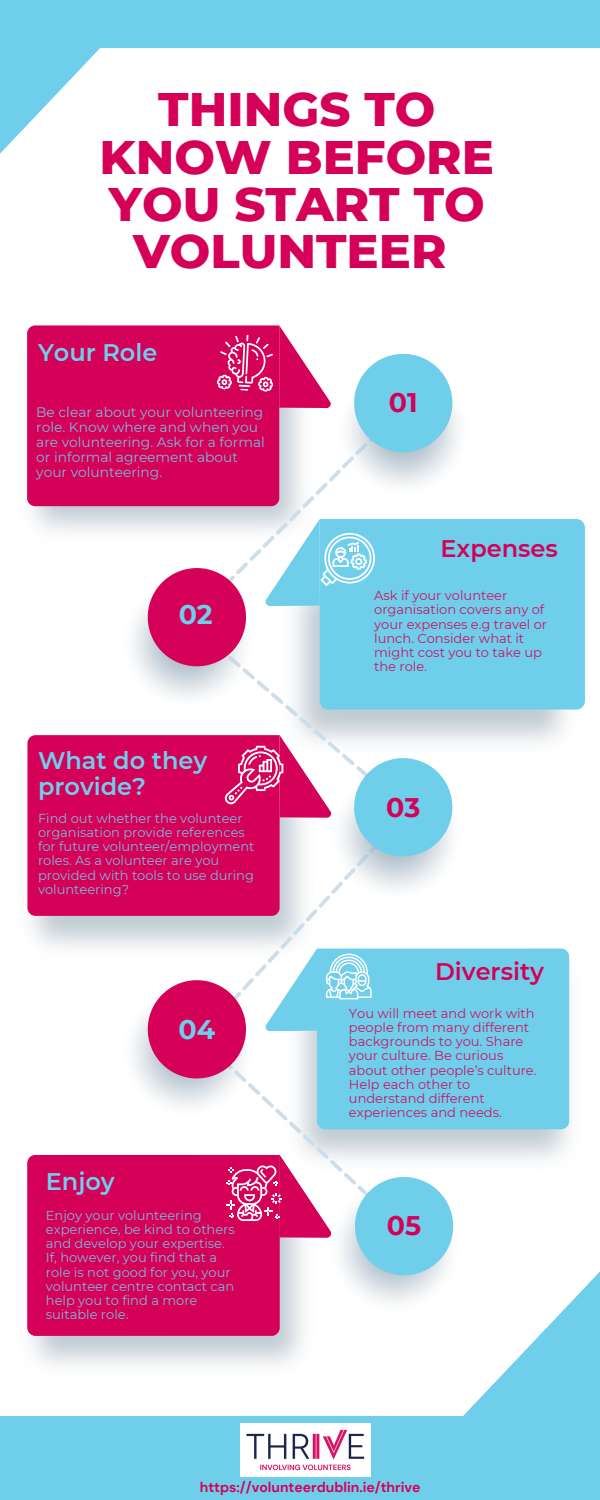
<style>
.page{position:relative;width:600px;height:1500px;background:#fff}
.page>*{position:absolute;margin:0;border:0;box-sizing:border-box;transform-origin:0 0}
.t1{font:800 48px/47.2px "Montserrat";color:#d50057;text-align:center}
.t2{font:700 26.8px "Montserrat";color:#d50057}
.t3{font:700 26.8px "Montserrat";color:#6fcfeb}
.t4{font:600 24px/26.2px "Montserrat";color:#6fcfeb}
.t5{font:600 24px "Montserrat";color:#d50057}
.t6{font:700 14px "DM Sans";color:#d50057}
.t7{font:13.8px/15px "Montserrat";color:#6fcfeb}
.t8{font:13px/14.2px "Montserrat";color:#6fcfeb}
.t9{font:13px/14.2px "Montserrat";color:#d50057}
</style>
<div class="page">
<svg style="left:0;top:47px;width:354px;height:107px"></svg>
<svg style="left:354px;top:1272px;width:246px;height:145px"></svg>
<div style="left:0;top:1417px;width:600px;height:83px;background:#6fcfeb"></div>
<div style="left:0;top:0;width:600px;height:47px;background:#6fcfeb"></div>
<img style="left:297px;top:948px;width:274px;height:212px">
<svg style="left:196px;top:408px;width:141px;height:111px"></svg>
<svg style="left:203px;top:856px;width:204px;height:176px"></svg>
<svg style="left:254px;top:1034px;width:144px;height:148px"></svg>
<img style="left:337px;top:397px;width:121px;height:88px">
<img style="left:133px;top:605px;width:15px;height:75px">
<img style="left:133px;top:986px;width:121px;height:120px">
<img style="left:331px;top:802px;width:122px;height:99px">
<img style="left:331px;top:1182px;width:129px;height:132px">
<div style="left:27px;top:325px;width:252px;height:181px;background:#d50057"></div>
<svg style="left:354px;top:354px;width:98px;height:98px;background:#89d5ec"></svg>
<div style="left:452px;top:519px;width:133px;height:191px;background:#6fcfeb"></div>
<div style="left:27px;top:735px;width:253px;height:181px;background:#d50057"></div>
<svg style="left:265px;top:949px;width:52px;height:82px"></svg>
<div style="left:317px;top:949px;width:252px;height:180px;background:#6fcfeb"></div>
<div style="left:27px;top:1155px;width:253px;height:181px;background:#d50057"></div>
<svg style="left:148px;top:980px;width:98px;height:98px;background:#d93277"></svg>
<svg style="left:355px;top:1177px;width:98px;height:98px;background:#89d5ec"></svg>
<svg style="left:148px;top:519px;width:304px;height:337px"></svg>
<svg style="left:217px;top:325px;width:114px;height:83px"></svg>
<img style="left:240px;top:1423px;width:131px;height:54px">
<svg style="left:226px;top:1155px;width:105px;height:83px"></svg>
<svg style="left:326px;top:954px;width:46px;height:45px"></svg>
<p class="t1" style="left:100px;top:86px;width:396px">THINGS TO<br>KNOW BEFORE<br>YOU START TO<br>VOLUNTEER</p>
<p class="t4" style="left:38px;top:340px;width:121px">Your Role</p>
<p class="t7" style="left:36px;top:405px;width:230px">Be clear about your volunteering role. Know where and when you are volunteering. Ask for a formal or informal agreement about your volunteering.</p>
<p class="t3" style="left:179px;top:598px;width:36px">02</p>
<p class="t4" style="left:38px;top:747px;width:171px">What do they provide?</p>
<p class="t8" style="left:38px;top:811px;width:218px">Find out whether the volunteer organisation provide references for future volunteer/employment roles. As a volunteer are you provided with tools to use during volunteering?</p>
<p class="t4" style="left:46px;top:1168px;width:70px">Enjoy</p>
<p class="t3" style="left:178px;top:1013px;width:38px">04</p>
<p class="t8" style="left:46px;top:1208px;width:190px">Enjoy your volunteering experience, be kind to others and develop your expertise.<br>If, however, you find that a role is not good for you, your volunteer centre contact can help you to find a more suitable role.</p>
<p class="t2" style="left:389px;top:386px;width:30px">01</p>
<p class="t5" style="left:441px;top:534px;width:119px">Expenses</p>
<p class="t9" style="left:374px;top:588px;width:175px">Ask if your volunteer organisation covers any of your expenses e.g travel or lunch. Consider what it might cost you to take up the role.</p>
<p class="t2" style="left:386px;top:791px;width:36px">03</p>
<p class="t5" style="left:435px;top:956px;width:110px">Diversity</p>
<p class="t9" style="left:349px;top:1006px;width:189px">You will meet and work with people from many different backgrounds to you. Share your culture. Be curious about other people’s culture.<br>Help each other to understand different experiences and needs.</p>
<p class="t2" style="left:387px;top:1210px;width:36px">05</p>
<p class="t6" style="left:200px;top:1478px;width:222px">https://volunteerdublin.ie/thrive</p>
</div>
